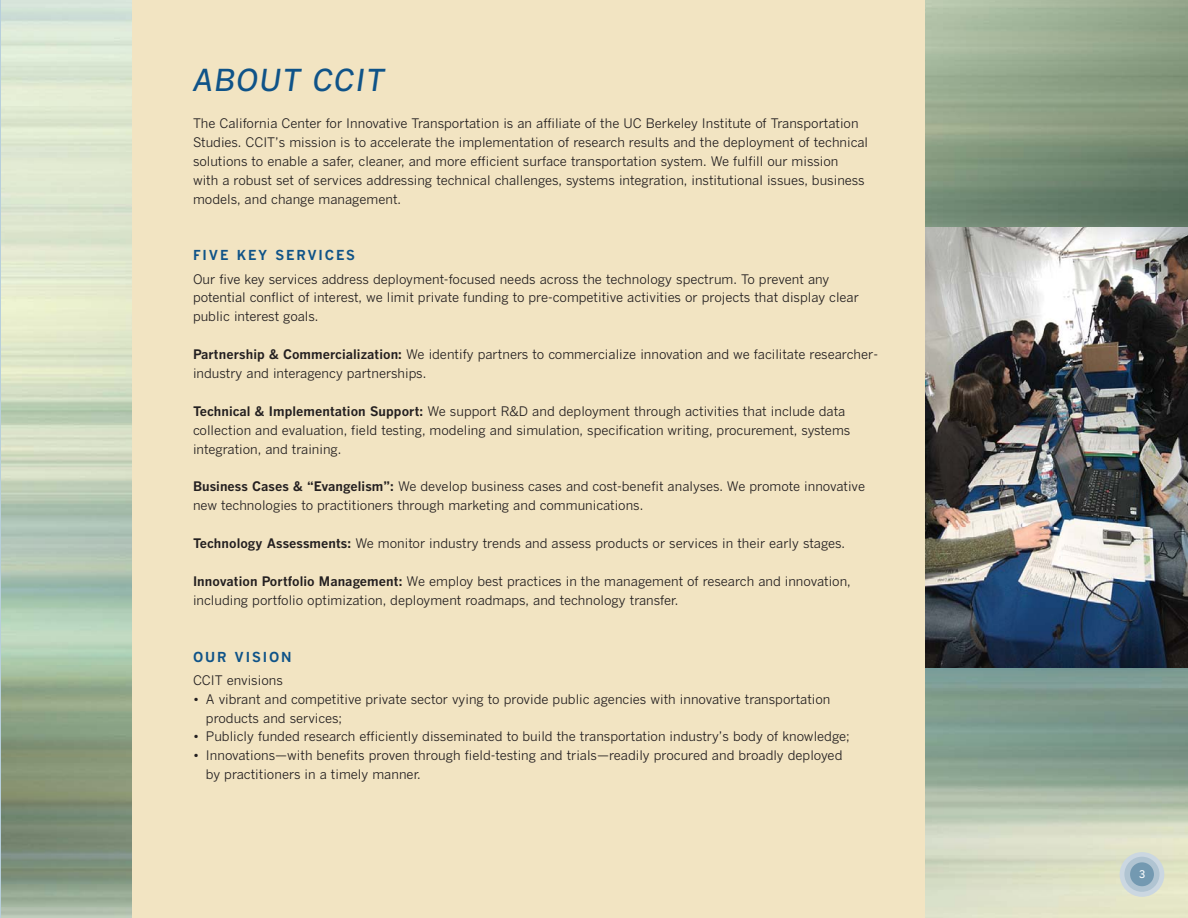
<style>
.page{position:relative;width:1188px;height:918px;background:#fff}
.page>*{position:absolute;margin:0;border:0;box-sizing:border-box;transform-origin:0 0}
.t1{font:italic 500 30px "Benton Gothic";letter-spacing:.035em;color:#0f5388}
.t2{font:700 13.65px "Benton Gothic";letter-spacing:.135em;color:#0f5388}
.t3{font:13.05px/18.9px "Benton Gothic";color:#231f20}
.t4{font:500 10.5px "Benton Gothic";color:#fff}
.s1{font-weight:700}
</style>
<div class="page">
<img style="left:0;top:0;width:1188px;height:918px">
<img style="left:925px;top:228px;width:263px;height:439px">
<div style="left:1120px;top:852px;width:44px;height:45px;background:#cbd7e1;border-radius:50%"></div>
<div style="left:1124px;top:857px;width:36px;height:35px;background:#b0c4d2;border-radius:50%"></div>
<div style="left:1130px;top:862px;width:24px;height:24px;background:#7399b1;border-radius:50%"></div>
<div style="left:133px;top:0;width:792px;height:918px;background:#f2e4c2"></div>
<h1 class="t1" style="left:193px;top:69px;width:194px">ABOUT CCIT</h1>
<p class="t3" style="left:193px;top:115px;width:677px">The California Center for Innovative Transportation is an affiliate of the UC Berkeley Institute of Transportation Studies. CCIT’s mission is to accelerate the implementation of research results and the deployment of technical solutions to enable a safer, cleaner, and more efficient surface transportation system. We fulfill our mission<br>with a robust set of services addressing technical challenges, systems integration, institutional issues, business models, and change management.</p>
<p class="t2" style="left:193px;top:250px;width:164px">FIVE KEY SERVICES</p>
<p class="t3" style="left:193px;top:271px;width:667px">Our five key services address deployment-focused needs across the technology spectrum. To prevent any potential conflict of interest, we limit private funding to pre-competitive activities or projects that display clear public interest goals.</p>
<p class="t3" style="left:193px;top:346px;width:687px"><span class="s1">Partnership &amp; Commercialization:</span> We identify partners to commercialize innovation and we facilitate researcher&shy;industry and interagency partnerships.</p>
<p class="t3" style="left:193px;top:403px;width:659px"><span class="s1">Technical &amp; Implementation Support:</span> We support R&amp;D and deployment through activities that include data collection and evaluation, field testing, modeling and simulation, specification writing, procurement, systems integration, and training.</p>
<p class="t3" style="left:193px;top:478px;width:674px"><span class="s1">Business Cases &amp; “Evangelism”:</span> We develop business cases and cost-benefit analyses. We promote innovative new technologies to practitioners through marketing and communications.</p>
<p class="t3" style="left:193px;top:535px;width:654px"><span class="s1">Technology Assessments:</span> We monitor industry trends and assess products or services in their early stages.</p>
<p class="t3" style="left:193px;top:573px;width:659px"><span class="s1">Innovation Portfolio Management:</span> We employ best practices in the management of research and innovation, including portfolio optimization, deployment roadmaps, and technology transfer.</p>
<p class="t2" style="left:193px;top:651px;width:100px">OUR VISION</p>
<p class="t3" style="left:193px;top:672px;width:91px">CCIT envisions</p>
<p class="t3" style="left:206px;top:691px;width:626px;text-indent:-13px">• A vibrant and competitive private sector vying to provide public agencies with innovative transportation products and services;</p>
<p class="t3" style="left:193px;top:728px;width:658px">• Publicly funded research efficiently disseminated to build the transportation industry’s body of knowledge;</p>
<p class="t3" style="left:206px;top:747px;width:638px;text-indent:-13px">• Innovations—with benefits proven through field-testing and trials—readily procured and broadly deployed by practitioners in a timely manner.</p>
<p class="t4" style="left:1139px;top:870px;width:8px">3</p>
</div>
